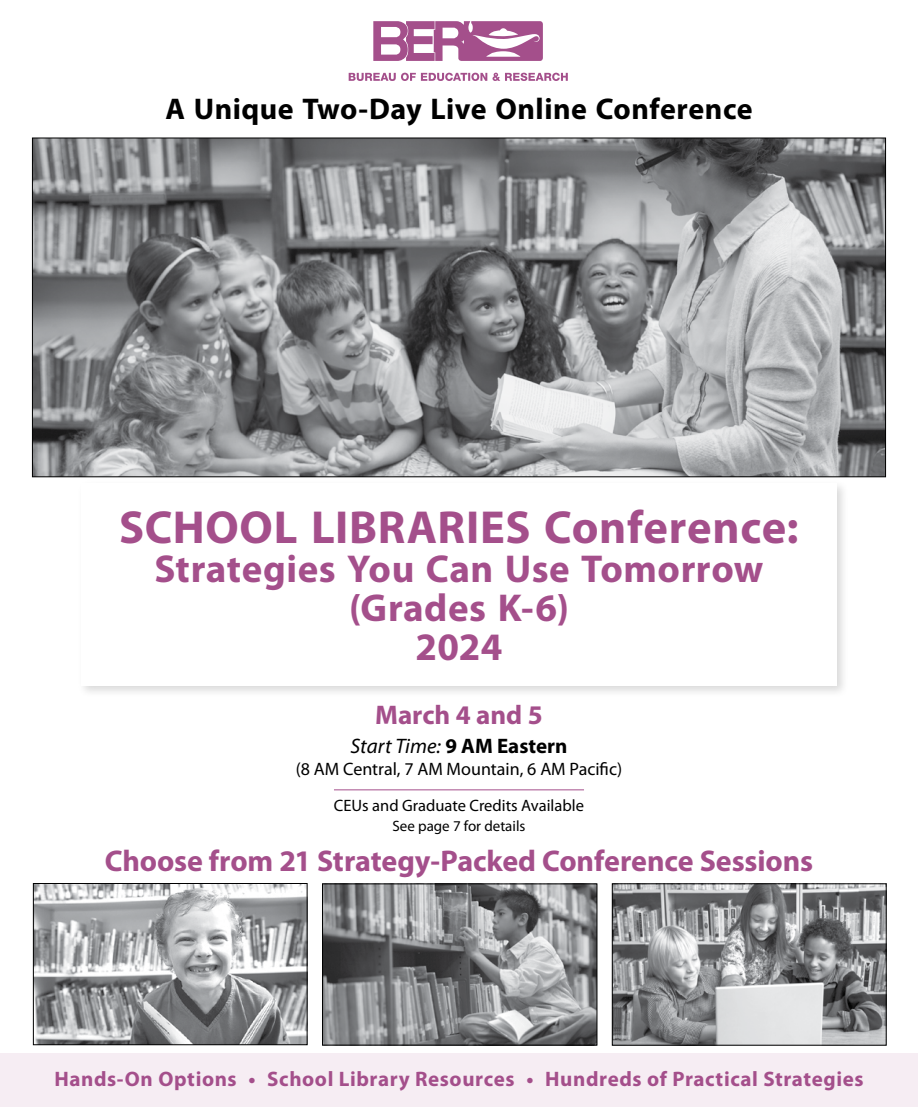
<style>
.page{position:relative;width:918px;height:1107px;background:#fff}
.page>*{position:absolute;margin:0;border:0;box-sizing:border-box;transform-origin:0 0}
.t1{font:700 46.5px "Myriad Pro";letter-spacing:.015em;color:#a44f8b}
.t2{font:700 39px/39px "Myriad Pro";letter-spacing:.015em;color:#a44f8b;text-align:center}
.t3{font:700 30px "Myriad Pro";letter-spacing:-.005em;color:#a44f8b}
.t4{font:700 30px "Myriad Pro";letter-spacing:.015em;color:#000}
.t5{font:700 27px "Myriad Pro";color:#a44f8b}
.t6{font:700 21px "Myriad Pro";letter-spacing:.03em;color:#a44f8b}
.t7{font:italic 21px "Myriad Pro";color:#000}
.t8{font:18px "Myriad Pro";color:#000}
.t9{font:16.5px "Myriad Pro";color:#000}
.t10{font:15px "Myriad Pro";color:#000}
.s1{font-weight:700;font-style:normal}
</style>
<div class="page">
<div style="left:77px;top:479px;width:773px;height:219px;background:#000;opacity:.15"></div>
<div style="left:81px;top:483px;width:756px;height:203px;background:#fff"></div>
<img style="left:614px;top:886px;width:270px;height:157px">
<img style="left:324px;top:886px;width:271px;height:158px">
<div style="left:322px;top:884px;width:275px;height:162px;border:1px solid #000"></div>
<img style="left:35px;top:885px;width:271px;height:158px">
<div style="left:33px;top:883px;width:275px;height:162px;border:1px solid #000"></div>
<hr style="left:334px;top:790px;width:250px;height:1px;background:#a44f8b">
<div style="left:0;top:1053px;width:918px;height:54px;background:#f6edf3"></div>
<svg style="left:373px;top:21px;width:170px;height:40px"></svg>
<svg style="left:349px;top:73px;width:219px;height:8px"></svg>
<img style="left:34px;top:140px;width:850px;height:335px">
<h3 class="t4" style="left:165px;top:90px;width:589px">A Unique Two-Day Live Online Conference</h3>
<h1 class="t1" style="left:119px;top:497px;width:681px">SCHOOL LIBRARIES Conference:</h1>
<h2 class="t2" style="left:154px;top:548px;width:611px">Strategies You Can Use Tomorrow (Grades K-6)<br>2024</h2>
<p class="t5" style="left:375px;top:697px;width:169px">March 4 and 5</p>
<p class="t7" style="left:350px;top:733px;width:219px">Start Time: <span class="s1">9 AM Eastern</span></p>
<p class="t8" style="left:296px;top:758px;width:328px">(8 AM Central, 7 AM Mountain, 6 AM Pacific)</p>
<p class="t9" style="left:334px;top:795px;width:252px">CEUs and Graduate Credits Available</p>
<p class="t10" style="left:392px;top:816px;width:135px">See page 7 for details</p>
<h3 class="t3" style="left:105px;top:842px;width:710px">Choose from 21 Strategy-Packed Conference Sessions</h3>
<p class="t6" style="left:54px;top:1066px;width:811px">Hands-On Options • School Library Resources • Hundreds of Practical Strategies</p>
</div>
